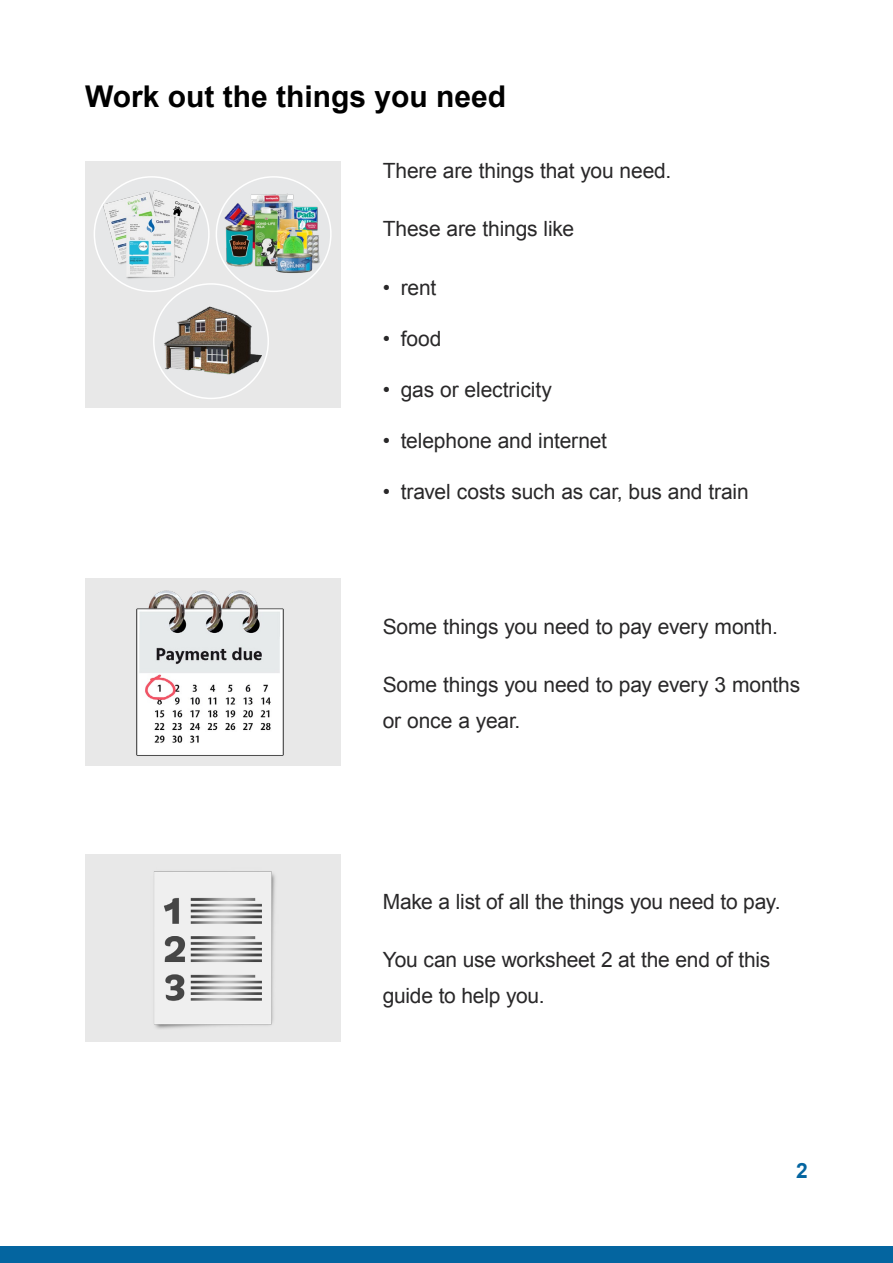
<style>
.page{position:relative;width:893px;height:1263px;background:#fff}
.page>*{position:absolute;margin:0;border:0;box-sizing:border-box;transform-origin:0 0}
.t1{font:700 30px "Arial";color:#000}
.t2{font:21px/36px "Arial";letter-spacing:-.01em;color:#292829}
.t3{font:700 21px "Arial";color:#0465a0}
</style>
<div class="page">
<div style="left:0;top:1246px;width:893px;height:17px;background:#0465a0"></div>
<div style="left:85px;top:162px;width:255px;height:246px;background:#e8e8e8"></div>
<img style="left:102px;top:185px;width:99px;height:99px">
<div style="left:94px;top:176px;width:116px;height:116px;border:2px solid #fff;border-radius:50%"></div>
<img style="left:224px;top:184px;width:99px;height:100px">
<div style="left:216px;top:176px;width:116px;height:116px;border:2px solid #fff;border-radius:50%"></div>
<img style="left:163px;top:292px;width:99px;height:99px">
<div style="left:153px;top:283px;width:116px;height:116px;border:2px solid #fff;border-radius:50%"></div>
<div style="left:85px;top:579px;width:255px;height:187px;background:#e8e8e8"></div>
<img style="left:136px;top:590px;width:148px;height:166px">
<div style="left:85px;top:855px;width:255px;height:187px;background:#e8e8e8"></div>
<img style="left:154px;top:871px;width:121px;height:158px">
<h1 class="t1" style="left:85px;top:77px;width:423px">Work out the things you need</h1>
<p class="t2" style="left:383px;top:153px;width:290px">There are things that you need.</p>
<p class="t2" style="left:383px;top:211px;width:193px">These are things like</p>
<p class="t2" style="left:383px;top:270px;width:55px">• rent</p>
<p class="t2" style="left:383px;top:321px;width:60px">• food</p>
<p class="t2" style="left:383px;top:372px;width:171px">• gas or electricity</p>
<p class="t2" style="left:383px;top:423px;width:226px">• telephone and internet</p>
<p class="t2" style="left:383px;top:474px;width:368px">• travel costs such as car, bus and train</p>
<p class="t2" style="left:383px;top:609px;width:397px">Some things you need to pay every month.</p>
<p class="t2" style="left:383px;top:667px;width:419px">Some things you need to pay every 3 months or once a year.</p>
<p class="t2" style="left:383px;top:883px;width:399px">Make a list of all the things you need to pay.</p>
<p class="t2" style="left:383px;top:942px;width:389px">You can use worksheet 2 at the end of this guide to help you.</p>
<p class="t3" style="left:796px;top:1157px;width:13px">2</p>
</div>
